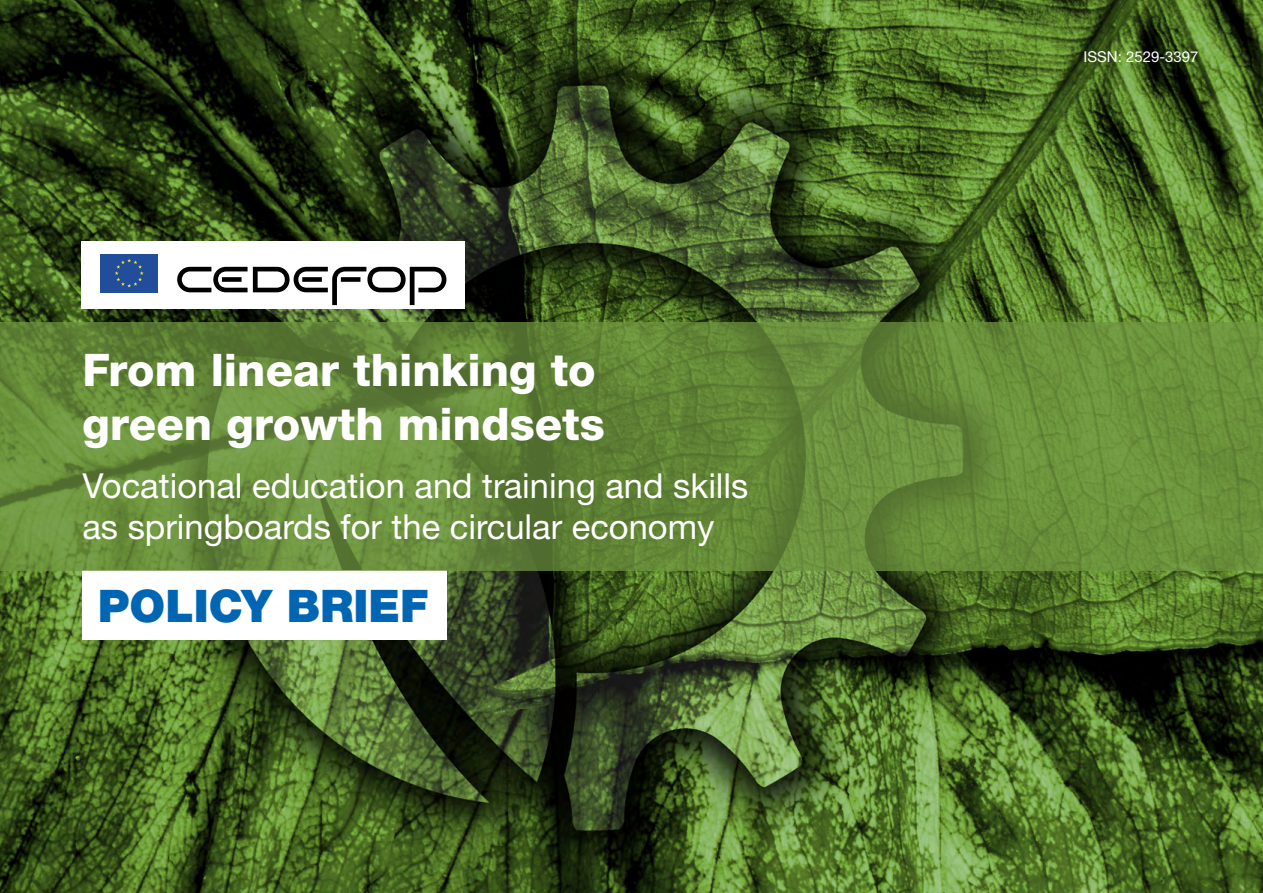
<style>
.page{position:relative;width:1263px;height:893px;background:#fff}
.page>*{position:absolute;margin:0;border:0;box-sizing:border-box;transform-origin:0 0}
.t1{font:800 45px/54px "Helvetica Neue LTW1 G";color:#fff}
.t2{font:900 45px "Helvetica Neue LTW1 G";color:#0066b3}
.t3{font:34.5px/41.4px "Helvetica Neue LTW1 G";color:#fff}
.t4{font:15px "Helvetica Neue LTW1 G";color:#fff}
</style>
<div class="page">
<img style="left:0;top:0;width:1263px;height:893px">
<div style="left:82px;top:570px;width:364px;height:69px;background:#fff"></div>
<svg style="left:0;top:322px;width:1263px;height:248px;background:#668a3a"></svg>
<div style="left:82px;top:242px;width:383px;height:67px;background:#fff"></div>
<div style="left:100px;top:254px;width:58px;height:38px;background:#214d9b"></div>
<svg style="left:115px;top:259px;width:29px;height:28px"></svg>
<svg style="left:177px;top:267px;width:269px;height:38px"></svg>
<h1 class="t1" style="left:82px;top:343px;width:524px">From linear thinking to green growth mindsets</h1>
<p class="t3" style="left:82px;top:465px;width:668px">Vocational education and training and skills as springboards for the circular economy</p>
<h1 class="t2" style="left:98px;top:579px;width:332px">POLICY BRIEF</h1>
<p class="t4" style="left:1083px;top:47px;width:117px">ISSN: 2529-3397</p>
</div>
